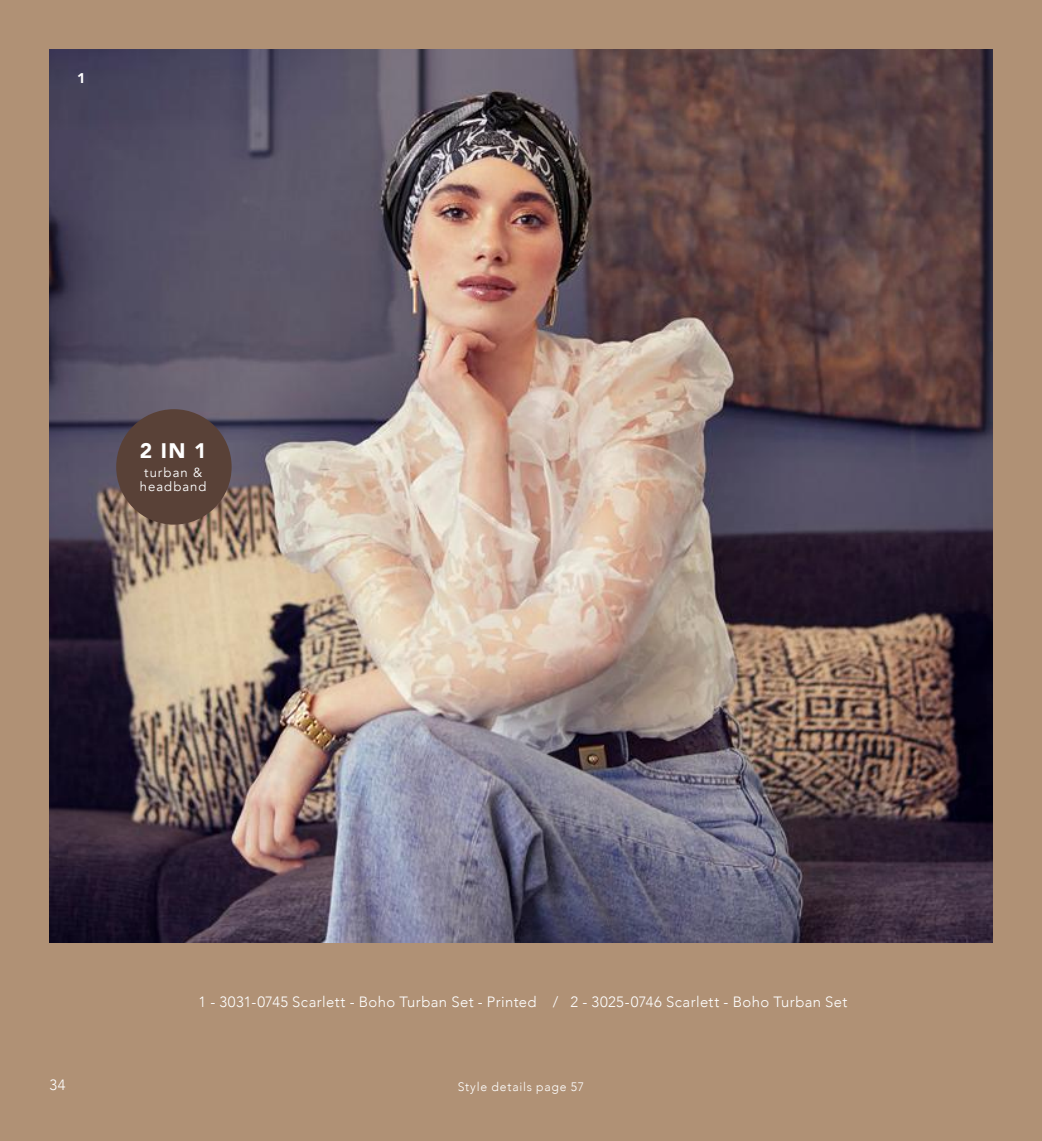
<style>
.page{position:relative;width:1042px;height:1141px;background:#b09175}
.page>*{position:absolute;margin:0;border:0;box-sizing:border-box;transform-origin:0 0}
.t1{font:900 21px "Avenir";color:#fff}
.t2{font:300 14.88px "Avenir";letter-spacing:.025em;color:#fff}
.t3{font:900 14px "Avenir";color:#fff}
.t4{font:13.12px/14px "Avenir";letter-spacing:.08em;color:#fff;text-align:center}
.t5{font:300 12.25px "Avenir";letter-spacing:.06em;color:#fff}
</style>
<div class="page">
<img style="left:50px;top:50px;width:942px;height:893px">
<div style="left:116px;top:409px;width:116px;height:116px;background:#594137;border-radius:50%"></div>
<p class="t3" style="left:77px;top:66px;width:10px">1</p>
<h1 class="t1" style="left:140px;top:432px;width:68px">2 IN 1</h1>
<p class="t4" style="left:140px;top:466px;width:68px">turban &amp; headband</p>
<p class="t2" style="left:198px;top:993px;width:650px">1 - 3031-0745 Scarlett - Boho Turban Set - Printed / 2 - 3025-0746 Scarlett - Boho Turban Set</p>
<p class="t2" style="left:50px;top:1076px;width:17px">34</p>
<p class="t5" style="left:458px;top:1080px;width:128px">Style details page 57</p>
</div>
